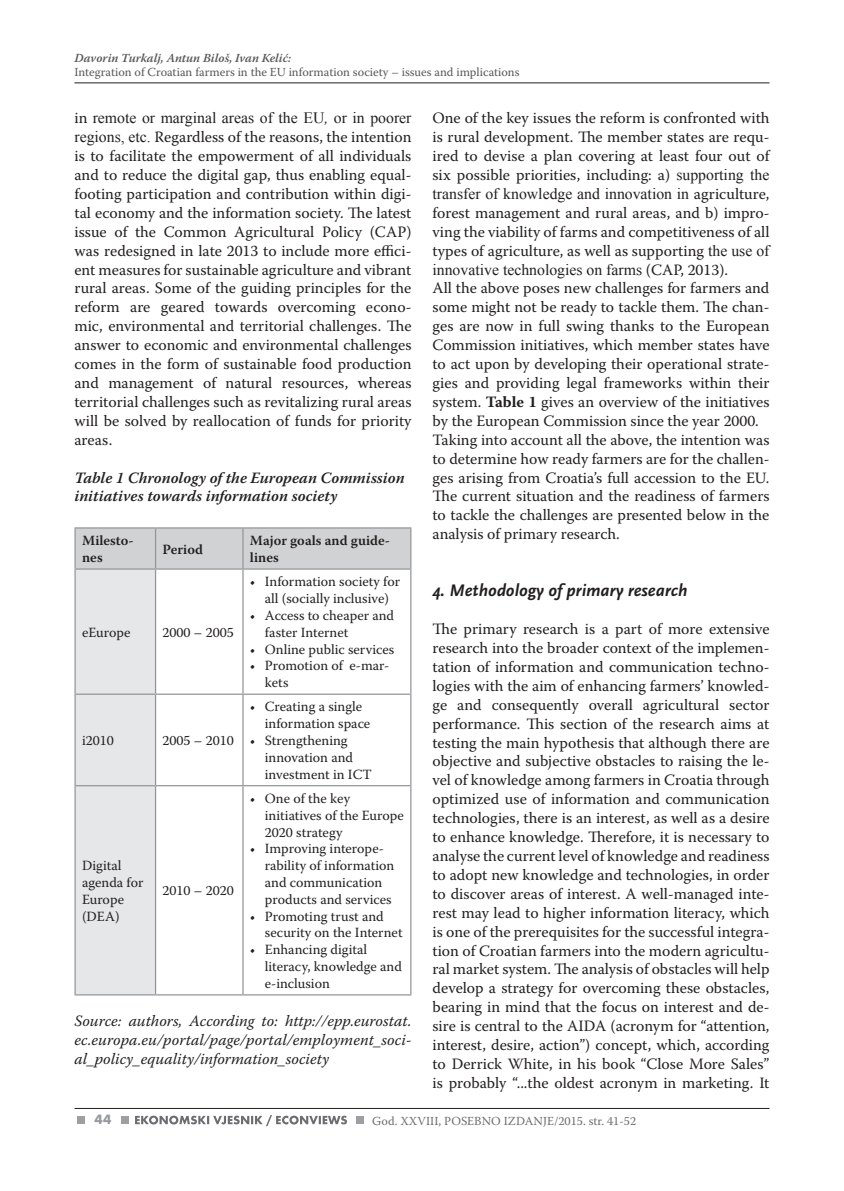
<style>
.page{position:relative;width:844px;height:1191px;background:#fff}
.page>*{position:absolute;margin:0;border:0;box-sizing:border-box;transform-origin:0 0}
.t1{font:italic 700 17.5px "Scala Sans Pro";color:#231f20}
.t2{font:15.75px/18.9px "Warnock Pro";color:#231f20;text-align:justify}
.t3{font:italic 15.75px/18.9px "Warnock Pro";color:#231f20;text-align:justify}
.t4{font:15.75px "Times New Roman";color:#231f20}
.t5{font:italic 600 15.75px/18.9px "Warnock Pro";color:#231f20}
.t6{font:14px/16.8px "Warnock Pro";color:#231f20}
.t7{font:600 14px/16.8px "Warnock Pro";color:#231f20}
.t8{font:700 14px "Futura TOT";color:#97999c}
.t9{font:12.25px "Warnock Pro";color:#57585a}
.t10{font:12.25px "Warnock Pro";color:#6c6d70}
.t11{font:italic 600 12.25px "Warnock Pro";color:#57585a}
.s1{font-family:"Warnock Pro"}
.s2{font-style:italic}
.s3{font-family:"Times New Roman"}
.s4{font-weight:700}
</style>
<div class="page">
<hr style="left:74px;top:83px;width:695px;height:1px;background:#231f20">
<hr style="left:74px;top:1108px;width:695px;height:1px;background:#231f20">
<div style="left:121px;top:1115px;width:7px;height:8px;background:#9d9fa2"></div>
<div style="left:356px;top:1115px;width:8px;height:8px;background:#9d9fa2"></div>
<div style="left:77px;top:1115px;width:8px;height:8px;background:#9d9fa2"></div>
<svg style="left:135px;top:1115px;width:212px;height:11px"></svg>
<svg style="left:76px;top:528px;width:334px;height:466px"></svg>
<hr style="left:74px;top:527px;width:81px;height:1px;background:#939598">
<hr style="left:74px;top:528px;width:2px;height:40px;background:#939598">
<hr style="left:155px;top:527px;width:88px;height:1px;background:#939598">
<hr style="left:155px;top:528px;width:1px;height:40px;background:#939598">
<hr style="left:243px;top:527px;width:168px;height:1px;background:#939598">
<hr style="left:242px;top:528px;width:1px;height:40px;background:#939598">
<hr style="left:410px;top:528px;width:1px;height:40px;background:#939598">
<hr style="left:74px;top:568px;width:81px;height:1px;background:#939598">
<hr style="left:74px;top:569px;width:2px;height:124px;background:#939598">
<hr style="left:155px;top:568px;width:88px;height:1px;background:#939598">
<hr style="left:155px;top:569px;width:1px;height:124px;background:#939598">
<hr style="left:243px;top:568px;width:168px;height:1px;background:#939598">
<hr style="left:242px;top:569px;width:1px;height:124px;background:#939598">
<hr style="left:410px;top:569px;width:1px;height:124px;background:#939598">
<hr style="left:74px;top:693px;width:81px;height:2px;background:#939598">
<hr style="left:74px;top:695px;width:2px;height:90px;background:#939598">
<hr style="left:155px;top:693px;width:88px;height:2px;background:#939598">
<hr style="left:155px;top:695px;width:1px;height:90px;background:#939598">
<hr style="left:243px;top:693px;width:168px;height:2px;background:#939598">
<hr style="left:242px;top:695px;width:1px;height:90px;background:#939598">
<hr style="left:410px;top:695px;width:1px;height:90px;background:#939598">
<hr style="left:74px;top:785px;width:81px;height:1px;background:#939598">
<hr style="left:74px;top:786px;width:2px;height:208px;background:#939598">
<hr style="left:155px;top:785px;width:88px;height:1px;background:#939598">
<hr style="left:155px;top:786px;width:1px;height:208px;background:#939598">
<hr style="left:243px;top:785px;width:168px;height:1px;background:#939598">
<hr style="left:242px;top:786px;width:1px;height:208px;background:#939598">
<hr style="left:410px;top:786px;width:1px;height:208px;background:#939598">
<hr style="left:74px;top:994px;width:81px;height:1px;background:#939598">
<hr style="left:155px;top:994px;width:88px;height:1px;background:#939598">
<hr style="left:243px;top:994px;width:168px;height:1px;background:#939598">
<p class="t11" style="left:74px;top:50px;width:218px">Davorin Turkalj, Antun Biloš, Ivan Kelić:</p>
<p class="t9" style="left:74px;top:64px;width:446px">Integration of Croatian farmers in the EU information society – issues and implications</p>
<p class="t4" style="left:74px;top:107px;width:338px"><span class="s1">in</span> remote or marginal areas of the EU<span class="s2">,</span> or in poorer</p>
<p class="t2" style="left:74px;top:127px;width:338px"><span class="s3">regions, etc.</span> Regardless of the reasons, the intention is to facilitate the empowerment of all individuals and to reduce the digital gap, thus enabling equal&shy;footing participation and contribution within digi&shy;tal economy and the information society. The latest issue of the Common Agricultural Policy (CAP) was redesigned in late 2013 to include more effici&shy;ent measures for sustainable agriculture and vibrant rural areas. Some of the guiding principles for the reform are geared towards overcoming econo&shy;mic, environmental and territorial challenges. The answer to economic and environmental challenges comes in the form of sustainable food production and management of natural resources, whereas territorial challenges such as revitalizing rural areas will be solved by reallocation of funds for priority areas.</p>
<p class="t5" style="left:74px;top:467px;width:331px">Table 1 Chronology of the European Commission initiatives towards information society</p>
<p class="t7" style="left:82px;top:532px;width:53px">Milesto&shy;nes</p>
<p class="t7" style="left:162px;top:540px;width:42px">Period</p>
<p class="t7" style="left:250px;top:532px;width:141px">Major goals and guide&shy;lines</p>
<p class="t6" style="left:82px;top:623px;width:50px">eEurope</p>
<p class="t6" style="left:162px;top:623px;width:73px">2000 – 2005</p>
<p class="t6" style="left:82px;top:732px;width:33px">i2010</p>
<p class="t6" style="left:162px;top:732px;width:73px">2005 – 2010</p>
<p class="t6" style="left:250px;top:573px;width:151px;text-align:center">• Information society for all (socially inclusive)</p>
<p class="t6" style="left:265px;top:607px;width:131px;text-indent:-15px">• Access to cheaper and faster Internet</p>
<p class="t6" style="left:250px;top:640px;width:146px">• Online public services</p>
<p class="t6" style="left:265px;top:657px;width:126px;text-indent:-15px">• Promotion of e-mar&shy;kets</p>
<p class="t6" style="left:265px;top:698px;width:107px;text-indent:-15px">• Creating a single information space</p>
<p class="t6" style="left:265px;top:732px;width:109px;text-indent:-15px">• Strengthening innovation and investment in ICT</p>
<p class="t6" style="left:265px;top:789px;width:140px;text-indent:-15px">• One of the key initiatives of the Europe<br>2020 strategy</p>
<p class="t6" style="left:265px;top:840px;width:131px;text-indent:-15px">• Improving interope&shy;rability of information and communication products and services</p>
<p class="t6" style="left:265px;top:907px;width:139px;text-indent:-15px">• Promoting trust and security on the Internet</p>
<p class="t6" style="left:265px;top:941px;width:138px;text-indent:-15px">• Enhancing digital literacy, knowledge and e-inclusion</p>
<p class="t3" style="left:74px;top:1011px;width:338px">Source: authors, According to: http://epp.eurostat. ec.europa.eu/portal/page/portal/employment_soci&shy;al_policy_equality/information_society</p>
<p class="t6" style="left:82px;top:857px;width:63px">Digital agenda for<br>Europe (DEA)</p>
<p class="t6" style="left:162px;top:882px;width:73px">2010 – 2020</p>
<p class="t2" style="left:432px;top:108px;width:338px">One of the key issues the reform is confronted with is rural development. The member states are requ&shy;ired to devise a plan covering at least four out of six possible priorities, including: a) <span class="s3">supporting the</span></p>
<p class="t4" style="left:432px;top:183px;width:338px">transfer of knowledge and innovation in <span class="s1">agriculture,</span></p>
<p class="t2" style="left:432px;top:203px;width:338px">forest management and rural areas, and b) impro&shy;ving the viability of farms and competitiveness of all types of agriculture, as well as supporting <span class="s3">the use of</span></p>
<p class="t4" style="left:432px;top:259px;width:297px">innovative technologies on farms <span class="s1">(CAP, 2013).</span></p>
<p class="t2" style="left:432px;top:278px;width:338px;text-align:left">All the above poses new challenges for farmers and some might not be ready to tackle them. The chan&shy;ges are now in full swing thanks to the European Commission initiatives, which member states have to act upon by developing their operational strate&shy;gies and providing legal frameworks within their system. <span class="s4">Table 1</span> gives an overview of the initiatives by the European Commission since the year 2000.<br>Taking into account all the above, the intention was to determine how ready farmers are for the challen&shy;ges arising from Croatia’s full accession to the EU.<br>The current situation and the readiness of farmers to tackle the challenges are presented below in the analysis of primary research.</p>
<p class="t1" style="left:432px;top:580px;width:256px">4. Methodology of primary research</p>
<p class="t2" style="left:432px;top:619px;width:338px">The primary research is a part of more extensive research into the broader context of the implemen&shy;tation of information and communication techno&shy;logies with the aim of enhancing farmers’ knowled&shy;ge and consequently overall agricultural sector performance. This section of the research aims at testing the main hypothesis that although there are objective and subjective obstacles to raising the le&shy;vel of knowledge among farmers in Croatia through optimized use of information and communication technologies, there is an interest, as well as a desire to enhance knowledge. Therefore, it is necessary to analyse the current level of knowledge and readiness to adopt new knowledge and technologies, in order to discover areas of interest. A well-managed inte&shy;rest may lead to higher information literacy, which is one of the prerequisites for the successful integra&shy;tion of Croatian farmers into the modern agricultu&shy;ral market system. The analysis of obstacles will help develop a strategy for overcoming these obstacles, bearing in mind that the focus on interest and de&shy;sire is central to the AIDA (acronym for “attention, interest, desire, action”) concept, which, according to Derrick White, in his book “Close More Sales” is probably “...the oldest acronym in marketing. It</p>
<p class="t8" style="left:95px;top:1111px;width:19px">44</p>
<p class="t10" style="left:372px;top:1113px;width:265px">God. XXVIII, POSEBNO IZDANJE/2015. str. 41-52</p>
</div>
